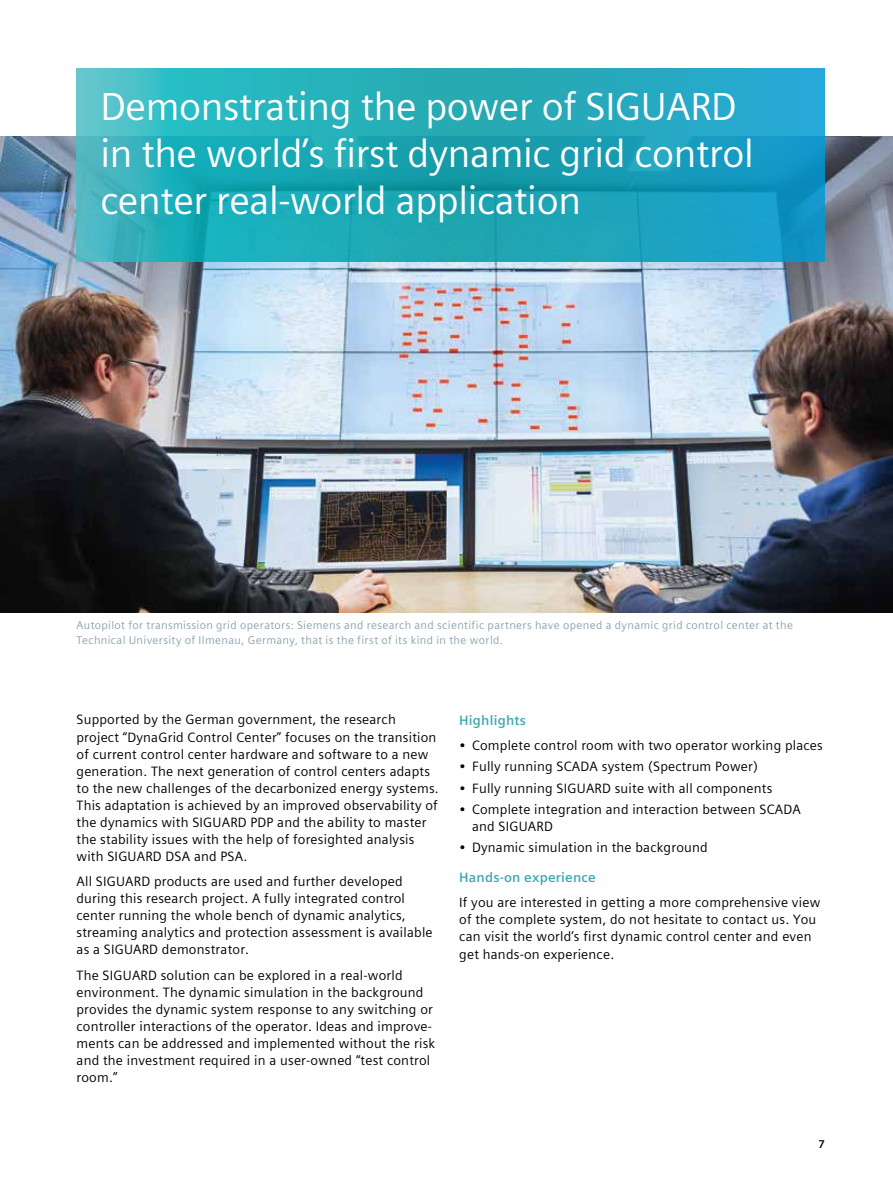
<style>
.page{position:relative;width:893px;height:1191px;background:#fff}
.page>*{position:absolute;margin:0;border:0;box-sizing:border-box;transform-origin:0 0}
.t1{font:39px/46.8px "Siemens Sans Global";letter-spacing:-.01em;color:#fff}
.t2{font:13.5px/17px "Siemens Sans Global";letter-spacing:.015em;color:#000}
.t3{font:700 13.5px "Siemens Sans Global";letter-spacing:.015em;color:#44a9b1}
.t4{font:11.25px/14.9px "Siemens Sans Global";letter-spacing:.035em;color:#8ca3b0}
.t5{font:700 11.25px "Siemens Sans Global";color:#000}
</style>
<div class="page">
<img style="left:0;top:136px;width:893px;height:476px">
<svg style="left:77px;top:68px;width:748px;height:194px;background:#22a8bb"></svg>
<h1 class="t1" style="left:100px;top:84px;width:655px">Demonstrating the power of SIGUARD in the world’s first dynamic grid control center real-world application</h1>
<p class="t4" style="left:77px;top:618px;width:718px">Autopilot for transmission grid operators: Siemens and research and scientific partners have opened a dynamic grid control center at the<br>Technical University of Ilmenau, Germany, that is the first of its kind in the world.</p>
<p class="t2" style="left:77px;top:711px;width:364px">Supported by the German government, the research project “DynaGrid Control Center” focuses on the transition of current control center hardware and software to a new generation. The next generation of control centers adapts to the new challenges of the decarbonized energy systems.<br>This adaptation is achieved by an improved observability of the dynamics with SIGUARD PDP and the ability to master the stability issues with the help of foresighted analysis with SIGUARD DSA and PSA.</p>
<p class="t2" style="left:77px;top:873px;width:358px">All SIGUARD products are used and further developed during this research project. A fully integrated control center running the whole bench of dynamic analytics, streaming analytics and protection assessment is available as a SIGUARD demonstrator.</p>
<p class="t2" style="left:77px;top:966px;width:360px">The SIGUARD solution can be explored in a real-world environment. The dynamic simulation in the background provides the dynamic system response to any switching or controller interactions of the operator. Ideas and improve&shy;ments can be addressed and implemented without the risk and the investment required in a user-owned “test control room.”</p>
<p class="t3" style="left:459px;top:709px;width:68px">Highlights</p>
<p class="t2" style="left:459px;top:737px;width:365px">• Complete control room with two operator working places</p>
<p class="t2" style="left:459px;top:758px;width:300px">• Fully running SCADA system (Spectrum Power)</p>
<p class="t2" style="left:459px;top:779px;width:315px">• Fully running SIGUARD suite with all components</p>
<p class="t2" style="left:472px;top:801px;width:330px;text-indent:-13px">• Complete integration and interaction between SCADA and SIGUARD</p>
<p class="t2" style="left:459px;top:839px;width:250px">• Dynamic simulation in the background</p>
<p class="t3" style="left:459px;top:867px;width:138px">Hands-on experience</p>
<p class="t2" style="left:459px;top:894px;width:363px">If you are interested in getting a more comprehensive view of the complete system, do not hesitate to contact us. You can visit the world’s first dynamic control center and even get hands-on experience.</p>
<p class="t5" style="left:818px;top:1135px;width:8px">7</p>
</div>
